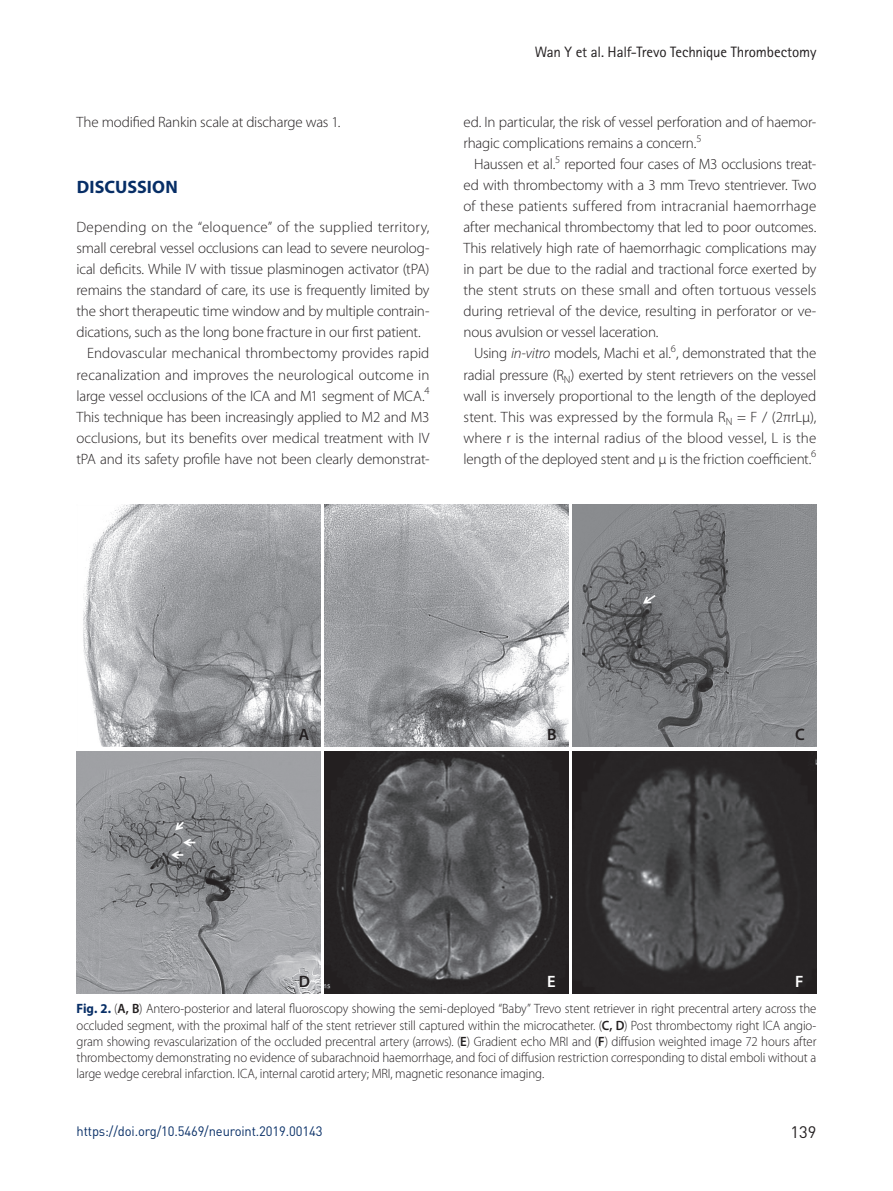
<style>
.page{position:relative;width:893px;height:1191px;background:#fff}
.page>*{position:absolute;margin:0;border:0;box-sizing:border-box;transform-origin:0 0}
.t1{font:700 18px "Myriad Pro";letter-spacing:.005em;color:#072e66}
.t2{font:600 16.5px "Myriad Pro";color:#231f20}
.t3{font:16.5px "DIN Pro";color:#231f20}
.t4{font:600 16.5px "Myriad Pro";color:#fff}
.t5{font:300 15px/21px "Myriad Pro";letter-spacing:-.01em;color:#231f20;text-align:justify}
.t6{font:300 15px "Myriad Pro";letter-spacing:.015em;color:#231f20}
.t7{font:15px "Rotis Sans Serif Std";letter-spacing:-.01em;color:#231f20}
.t8{font:300 13.5px/16.2px "Myriad Pro";letter-spacing:-.01em;color:#231f20;text-align:justify;scale:.95 1}
.t9{font:13.5px "DIN Pro";letter-spacing:-.01em;color:#072e66;scale:.96 1}
.s1{font-style:italic}
.s2{font-weight:700;color:#072e66}
.s3{font-weight:600}
</style>
<div class="page">
<img style="left:83px;top:504px;width:237px;height:242px">
<img style="left:77px;top:751px;width:243px;height:242px">
<img style="left:325px;top:504px;width:243px;height:242px">
<img style="left:325px;top:751px;width:243px;height:242px">
<img style="left:573px;top:751px;width:243px;height:242px">
<img style="left:573px;top:504px;width:243px;height:242px">
<p class="t5" style="left:77px;top:112px;width:265px">The modified Rankin scale at discharge was 1.</p>
<p class="t1" style="left:77px;top:175px;width:103px">DISCUSSION</p>
<p class="t6" style="left:77px;top:219px;width:354px">Depending on the “eloquence” of the supplied territory,</p>
<p class="t5" style="left:77px;top:238px;width:354px">small cerebral vessel occlusions can lead to severe neurolog-</p>
<p class="t5" style="left:77px;top:259px;width:354px">ical deficits. While IV with tissue plasminogen activator (tPA)</p>
<p class="t5" style="left:77px;top:280px;width:354px">remains the standard of care, its use is frequently limited by</p>
<p class="t5" style="left:77px;top:301px;width:354px">the short therapeutic time window and by multiple contrain-</p>
<p class="t5" style="left:77px;top:322px;width:346px">dications, such as the long bone fracture in our first patient.</p>
<p class="t5" style="left:87px;top:343px;width:344px">Endovascular mechanical thrombectomy provides rapid</p>
<p class="t5" style="left:77px;top:364px;width:354px">recanalization and improves the neurological outcome in</p>
<p class="t5" style="left:77px;top:385px;width:354px">large vessel occlusions of the ICA and M1 segment of MCA.<sup>4</sup></p>
<p class="t5" style="left:77px;top:406px;width:354px">This technique has been increasingly applied to M2 and M3</p>
<p class="t5" style="left:77px;top:427px;width:354px">occlusions, but its benefits over medical treatment with IV</p>
<p class="t5" style="left:77px;top:448px;width:354px">tPA and its safety profile have not been clearly demonstrat-</p>
<p class="t7" style="left:535px;top:43px;width:283px">Wan Y et al. Half-Trevo Technique Thrombectomy</p>
<p class="t5" style="left:463px;top:112px;width:354px">ed. In particular, the risk of vessel perforation and of haemor&shy;rhagic complications remains a concern.<sup>5</sup></p>
<p class="t5" style="left:463px;top:154px;width:354px;text-indent:11px">Haussen et al.<sup>5</sup> reported four cases of M3 occlusions treat&shy;ed with thrombectomy with a 3 mm Trevo stentriever. Two of these patients suffered from intracranial haemorrhage after mechanical thrombectomy that led to poor outcomes.<br>This relatively high rate of haemorrhagic complications may in part be due to the radial and tractional force exerted by the stent struts on these small and often tortuous vessels during retrieval of the device, resulting in perforator or ve&shy;nous avulsion or vessel laceration.</p>
<p class="t5" style="left:463px;top:343px;width:354px;text-indent:11px">Using <span class="s1">in-vitro</span> models, Machi et al.<sup>6</sup>, demonstrated that the radial pressure (R<sub>N</sub>) exerted by stent retrievers on the vessel wall is inversely proportional to the length of the deployed stent. This was expressed by the formula R<sub>N</sub> = F / (2πrLμ), where r is the internal radius of the blood vessel, L is the length of the deployed stent and μ is the friction coefficient.<sup>6</sup></p>
<p class="t2" style="left:299px;top:723px;width:12px">A</p>
<p class="t2" style="left:299px;top:970px;width:13px">D</p>
<p class="t2" style="left:547px;top:723px;width:11px">B</p>
<p class="t4" style="left:547px;top:970px;width:10px">E</p>
<p class="t2" style="left:795px;top:723px;width:11px">C</p>
<p class="t4" style="left:795px;top:970px;width:10px">F</p>
<p class="t8" style="left:77px;top:1001px;width:780px"><span class="s2">Fig. 2.</span> (<span class="s3">A, B</span>) Antero-posterior and lateral fluoroscopy showing the semi-deployed “Baby” Trevo stent retriever in right precentral artery across the occluded segment, with the proximal half of the stent retriever still captured within the microcatheter. (<span class="s3">C, D</span>) Post thrombectomy right ICA angio&shy;gram showing revascularization of the occluded precentral artery (arrows). (<span class="s3">E</span>) Gradient echo MRI and (<span class="s3">F</span>) diffusion weighted image 72 hours after thrombectomy demonstrating no evidence of subarachnoid haemorrhage, and foci of diffusion restriction corresponding to distal emboli without a large wedge cerebral infarction. ICA, internal carotid artery; MRI, magnetic resonance imaging.</p>
<p class="t9" style="left:77px;top:1122px;width:258px">https://doi.org/10.5469/neuroint.2019.00143</p>
<p class="t3" style="left:791px;top:1120px;width:27px">139</p>
</div>
